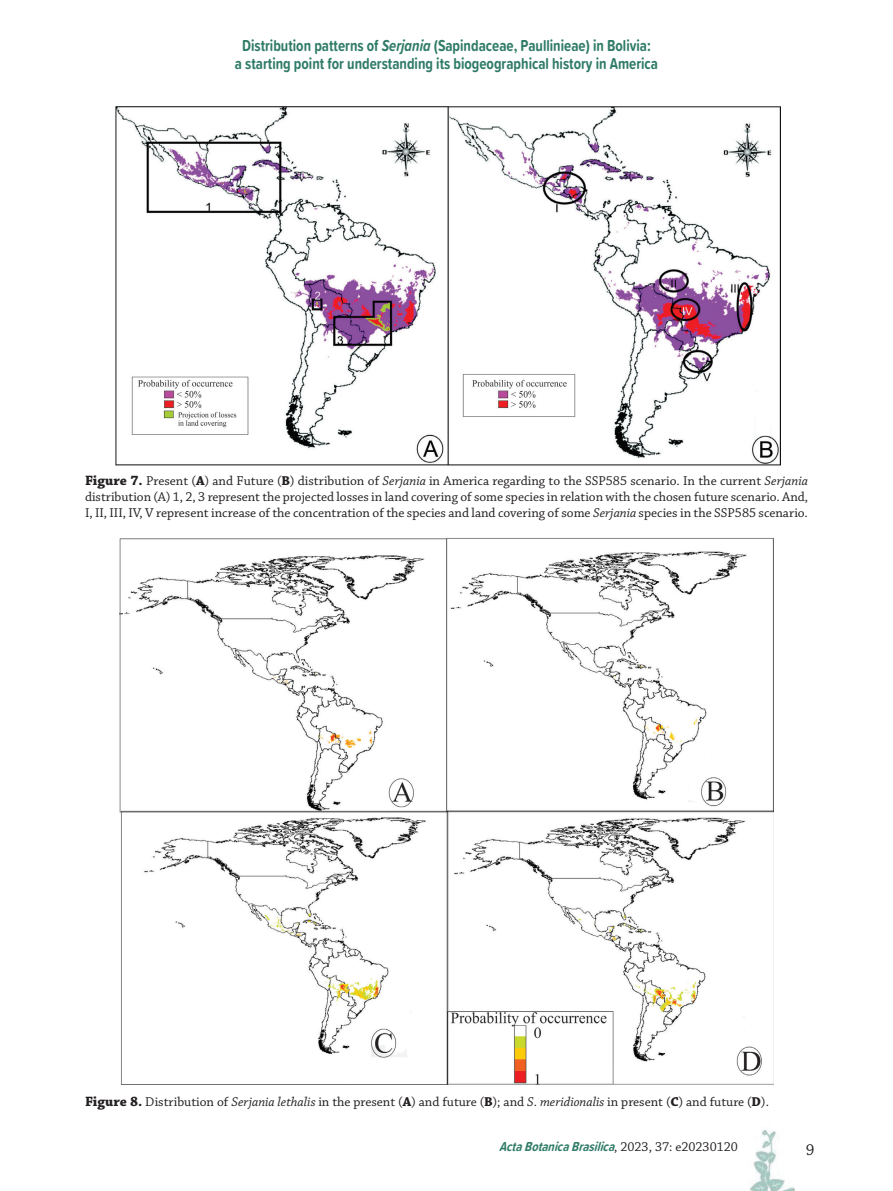
<style>
.page{position:relative;width:893px;height:1191px;background:#fff}
.page>*{position:absolute;margin:0;border:0;box-sizing:border-box;transform-origin:0 0}
.t1{font:700 16.5px/18px "Proxima Soft Cond";color:#2f7b67;text-align:center;scale:.91 1}
.t2{font:16.5px "Chaparral Pro";color:#231f20}
.t3{font:13.5px/16.2px "Chaparral Pro";color:#231f20;text-align:justify}
.t4{font:italic 700 13.5px "Proxima Soft Cond";color:#2f7b67;scale:.95 1}
.s1{font-style:italic}
.s2{font-weight:700;font-size:14.25px}
.s3{font-weight:700}
.s4{font-family:"Chaparral Pro";font-weight:400;font-style:normal;color:#231f20}
</style>
<div class="page">
<img style="left:749px;top:1130px;width:45px;height:61px">
<img style="left:115px;top:106px;width:665px;height:360px">
<img style="left:120px;top:537px;width:653px;height:548px">
<p class="t1" style="left:235px;top:36px;width:467px">Distribution patterns of <span class="s1">Serjania</span> (Sapindaceae, Paullinieae) in Bolivia:<br>a starting point for understanding its biogeographical history in America</p>
<p class="t3" style="left:85px;top:473px;width:725px"><span class="s2">Figure 7.</span> Present (<span class="s3">A</span>) and Future (<span class="s3">B</span>) distribution of <span class="s1">Serjania</span> in America regarding to the SSP585 scenario. In the current <span class="s1">Serjania </span>distribution (A) 1, 2, 3 represent the projected losses in land covering of some species in relation with the chosen future scenario. And, I, II, III, IV, V represent increase of the concentration of the species and land covering of some <span class="s1">Serjania</span> species in the SSP585 scenario.</p>
<p class="t3" style="left:85px;top:1094px;width:685px"><span class="s2">Figure 8.</span> Distribution of <span class="s1">Serjania lethalis</span> in the present (<span class="s3">A</span>) and future (<span class="s3">B</span>); and <span class="s1">S. meridionalis</span> in present (<span class="s3">C</span>) and future (<span class="s3">D</span>).</p>
<p class="t4" style="left:499px;top:1136px;width:253px">ActaBotanicaBrasilica<span class="s4">, 2 0 2 3 , 3 7 : e 2 0 2 3 0 1 2 0</span></p>
<p class="t2" style="left:806px;top:1141px;width:10px">9</p>
</div>
